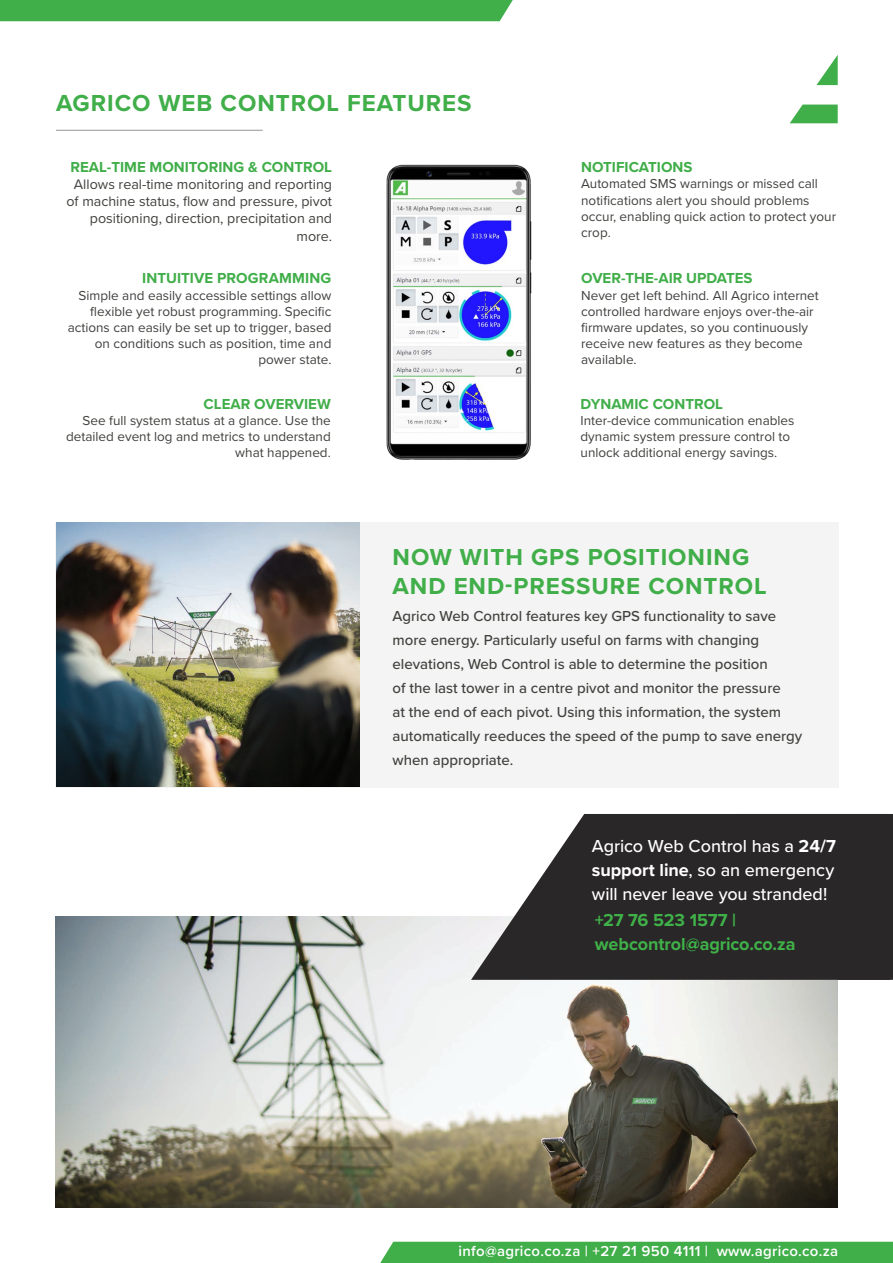
<style>
.page{position:relative;width:893px;height:1263px;background:#fff}
.page>*{position:absolute;margin:0;border:0;box-sizing:border-box;transform-origin:0 0}
.Body_Text_-_Align_Le{font:700 24px/28.8px "Proxima Nova";letter-spacing:.04em;color:#40ae49}
.Pull_Text{font:500 18px/24px "Proxima Nova";color:#fff;text-align:justify}
.Pull_Text-2{font:700 18px "Proxima Nova";letter-spacing:-.005em;color:#40b149}
.Body_Text_-_Align_Le-2{font:500 15px/24px "Proxima Nova";color:#40403d}
.t1{font:700 15px "Proxima Nova";color:#40ae49}
.t2{font:600 15px "Proxima Nova";letter-spacing:.02em;color:#fff}
.t3{font:14.25px/17.1px "Proxima Nova";color:#40403d;text-align:right}
.t4{font:13.5px/16.2px "Proxima Nova";color:#40403d}
.s1{font-weight:700}
</style>
<div class="page">
<div style="left:55px;top:522px;width:783px;height:265px;background:#f4f4f4"></div>
<div style="left:0;top:0;width:513px;height:21px;background:#40ae49"></div>
<hr style="left:56px;top:130px;width:207px;height:1px;background:#939598">
<img style="left:57px;top:522px;width:302px;height:264px">
<svg style="left:816px;top:55px;width:22px;height:30px"></svg>
<svg style="left:790px;top:105px;width:48px;height:18px"></svg>
<img style="left:55px;top:916px;width:783px;height:292px">
<div style="left:380px;top:1242px;width:513px;height:21px;background:#40ae49"></div>
<svg style="left:471px;top:814px;width:419px;height:166px;background:#454444"></svg>
<img style="left:386px;top:164px;width:146px;height:296px">
<p class="Body_Text_-_Align_Le" style="left:56px;top:88px;width:417px">AGRICO WEB CONTROL FEATURES</p>
<p class="t1" style="left:70px;top:156px;width:263px">REAL-TIME MONITORING &amp; CONTROL</p>
<p class="t3" style="left:66px;top:175px;width:267px">Allows real-time monitoring and reporting of machine status, flow and pressure, pivot positioning, direction, precipitation and more.</p>
<p class="t1" style="left:142px;top:267px;width:191px">INTUITIVE PROGRAMMING</p>
<p class="t4" style="left:68px;top:286px;width:265px;text-align:right">Simple and easily accessible settings allow flexible yet robust programming. Specific actions can easily be set up to trigger, based on conditions such as position, time and power state.</p>
<p class="t1" style="left:204px;top:392px;width:129px">CLEAR OVERVIEW</p>
<p class="t4" style="left:66px;top:411px;width:266px;text-align:right">See full system status at a glance. Use the detailed event log and metrics to understand what happened.</p>
<p class="t1" style="left:581px;top:156px;width:113px">NOTIFICATIONS</p>
<p class="t4" style="left:581px;top:175px;width:256px">Automated SMS warnings or missed call notifications alert you should problems occur, enabling quick action to protect your crop.</p>
<p class="t1" style="left:581px;top:267px;width:173px">OVER-THE-AIR UPDATES</p>
<p class="t4" style="left:581px;top:286px;width:239px">Never get left behind. All Agrico internet controlled hardware enjoys over-the-air firmware updates, so you continuously receive new features as they become available.</p>
<p class="t1" style="left:581px;top:392px;width:144px">DYNAMIC CONTROL</p>
<p class="t4" style="left:581px;top:411px;width:215px">Inter-device communication enables dynamic system pressure control to</p>
<p class="t4" style="left:581px;top:444px;width:198px">unlock additional energy savings.</p>
<p class="Body_Text_-_Align_Le" style="left:393px;top:542px;width:376px">NOW WITH GPS POSITIONING<br>AND END-PRESSURE CONTROL</p>
<p class="Body_Text_-_Align_Le-2" style="left:393px;top:603px;width:411px">Agrico Web Control features key GPS functionality to save more energy. Particularly useful on farms with changing elevations, Web Control is able to determine the position<br>of the last tower in a centre pivot and monitor the pressure<br>at the end of each pivot. Using this information, the system automatically reeduces the speed of the pump to save energy when appropriate.</p>
<p class="Pull_Text" style="left:592px;top:833px;width:246px">Agrico Web Control has a <span class="s1">24/7 support line</span>, so an emergency will never leave you stranded!</p>
<p class="Pull_Text-2" style="left:595px;top:907px;width:143px">+27 76 523 1577 |</p>
<p class="Pull_Text-2" style="left:595px;top:931px;width:202px">webcontrol@agrico.co.za</p>
<p class="t2" style="left:459px;top:1240px;width:381px">info@agrico.co.za | +27 21 950 4111 | www.agrico.co.za</p>
</div>
